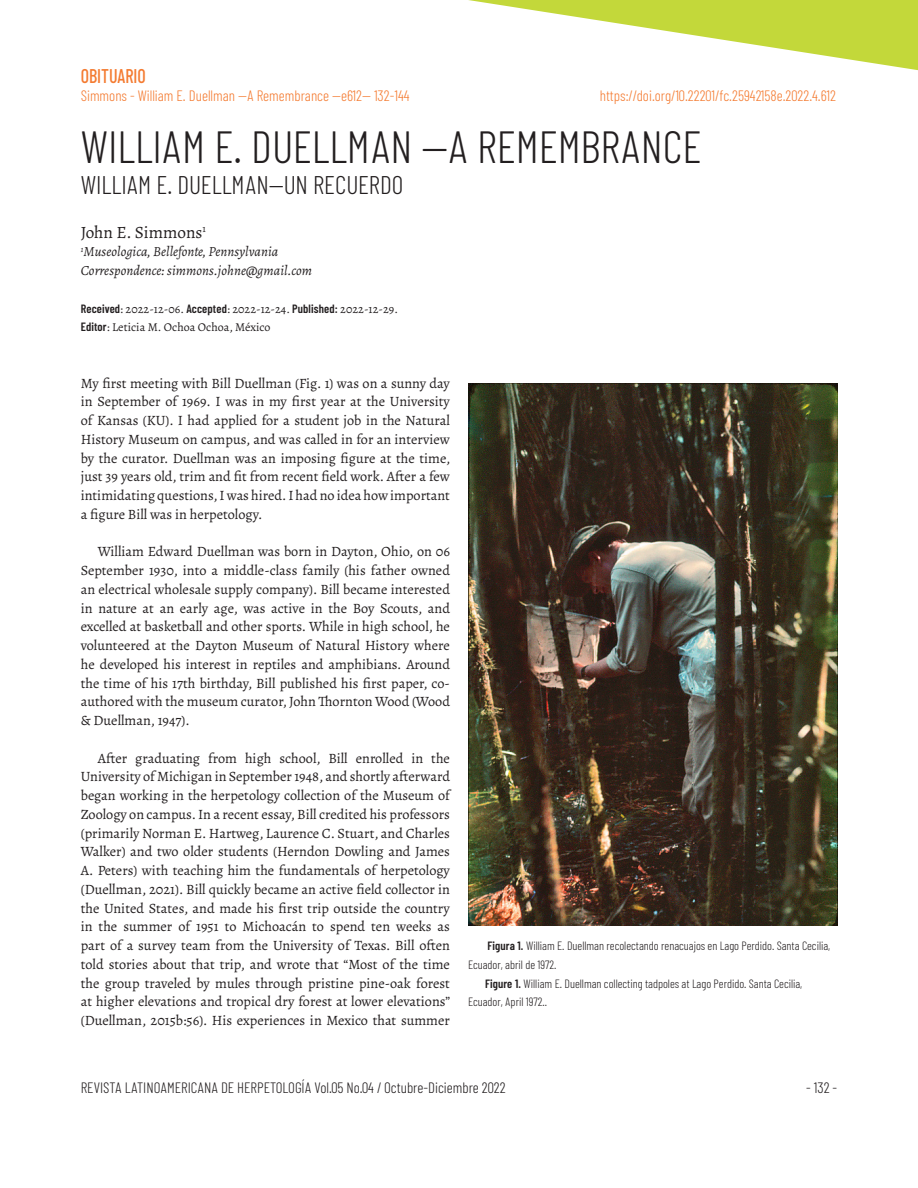
<style>
.page{position:relative;width:918px;height:1188px;background:#fff}
.page>*{position:absolute;margin:0;border:0;box-sizing:border-box;transform-origin:0 0}
.t1{font:300 45px "Barlow Condensed";color:#231f20}
.t2{font:300 25.5px "Barlow Condensed";color:#231f20}
.t3{font:500 19.8px "Barlow Condensed";color:#f47b31;scale:.91 1}
.t4{font:17.25px "Alegreya";color:#231f20}
.t5{font:300 15px "Barlow Condensed";color:#f47b31}
.t6{font:300 15px "Barlow Condensed";color:#231f20}
.t7{font:14.25px/18.8px "Alegreya";color:#231f20;text-align:justify}
.t8{font:italic 13.95px/18.8px "Alegreya";letter-spacing:.005em;color:#231f20}
.t9{font:300 12px "Barlow Condensed";color:#231f20}
.t10{font:12px/18.8px "Alegreya";letter-spacing:.005em;color:#231f20}
.s1{font-family:"Barlow Condensed";font-weight:600}
.s2{font-weight:600}
</style>
<div class="page">
<svg style="left:468px;top:0;width:450px;height:70px"></svg>
<img style="left:468px;top:383px;width:369px;height:542px">
<h3 class="t3" style="left:81px;top:61px;width:73px">OBITUARIO</h3>
<p class="t5" style="left:81px;top:86px;width:330px">Simmons - William E. Duellman —A Remembrance —e612— 132-144</p>
<p class="t5" style="left:600px;top:86px;width:238px">https://doi.org/10.22201/fc.25942158e.2022.4.612</p>
<h1 class="t1" style="left:81px;top:118px;width:623px">WILLIAM E. DUELLMAN —A REMEMBRANCE</h1>
<h2 class="t2" style="left:81px;top:169px;width:324px">WILLIAM E. DUELLMAN—UN RECUERDO</h2>
<p class="t4" style="left:81px;top:221px;width:127px">John E. Simmons<sup>1</sup></p>
<p class="t8" style="left:81px;top:242px;width:233px"><sup>1</sup>Museologica, Bellefonte, Pennsylvania<br>Correspondence: simmons.johne@gmail.com</p>
<p class="t10" style="left:81px;top:299px;width:319px"><span class="s1">Received</span>: 2022-12-06. <span class="s1">Accepted</span>: 2022-12-24. <span class="s1">Published:</span> 2022-12-29.<br><span class="s1">Editor</span>: Leticia M. Ochoa Ochoa, México</p>
<p class="t7" style="left:81px;top:373px;width:371px">My first meeting with Bill Duellman (Fig. 1) was on a sunny day in September of 1969. I was in my first year at the University of Kansas (KU). I had applied for a student job in the Natural History Museum on campus, and was called in for an interview by the curator. Duellman was an imposing figure at the time, just 39 years old, trim and fit from recent field work. After a few intimidating questions, I was hired. I had no idea how important a figure Bill was in herpetology.</p>
<p class="t7" style="left:81px;top:542px;width:371px;text-indent:17px">William Edward Duellman was born in Dayton, Ohio, on 06<br>September 1930, into a middle-class family (his father owned an electrical wholesale supply company). Bill became interested in nature at an early age, was active in the Boy Scouts, and excelled at basketball and other sports. While in high school, he volunteered at the Dayton Museum of Natural History where he developed his interest in reptiles and amphibians. Around the time of his 17th birthday, Bill published his first paper, co&shy;authored with the museum curator, John Thornton Wood (Wood &amp; Duellman, 1947).</p>
<p class="t7" style="left:81px;top:748px;width:371px;text-indent:17px">After graduating from high school, Bill enrolled in the University of Michigan in September 1948, and shortly afterward began working in the herpetology collection of the Museum of Zoology on campus. In a recent essay, Bill credited his professors (primarily Norman E. Hartweg, Laurence C. Stuart, and Charles Walker) and two older students (Herndon Dowling and James A. Peters) with teaching him the fundamentals of herpetology (Duellman, 2021). Bill quickly became an active field collector in the United States, and made his first trip outside the country in the summer of 1951 to Michoacán to spend ten weeks as part of a survey team from the University of Texas. Bill often told stories about that trip, and wrote that “Most of the time the group traveled by mules through pristine pine-oak forest at higher elevations and tropical dry forest at lower elevations” (Duellman, 2015b:56). His experiences in Mexico that summer</p>
<p class="t9" style="left:487px;top:938px;width:344px"><span class="s2">Figura 1.</span> William E. Duellman recolectando renacuajos en Lago Perdido. Santa Cecilia,</p>
<p class="t9" style="left:468px;top:957px;width:90px">Ecuador, abril de 1972.</p>
<p class="t9" style="left:485px;top:976px;width:319px"><span class="s2">Figure 1.</span> William E. Duellman collecting tadpoles at Lago Perdido. Santa Cecilia,</p>
<p class="t9" style="left:468px;top:995px;width:81px">Ecuador, April 1972..</p>
<p class="t6" style="left:81px;top:1079px;width:426px">REVISTA LATINOAMERICANA DE HERPETOLOGÍA Vol.05 No.04 / Octubre-Diciembre 2022</p>
<p class="t6" style="left:806px;top:1079px;width:33px">- 132 -</p>
</div>
